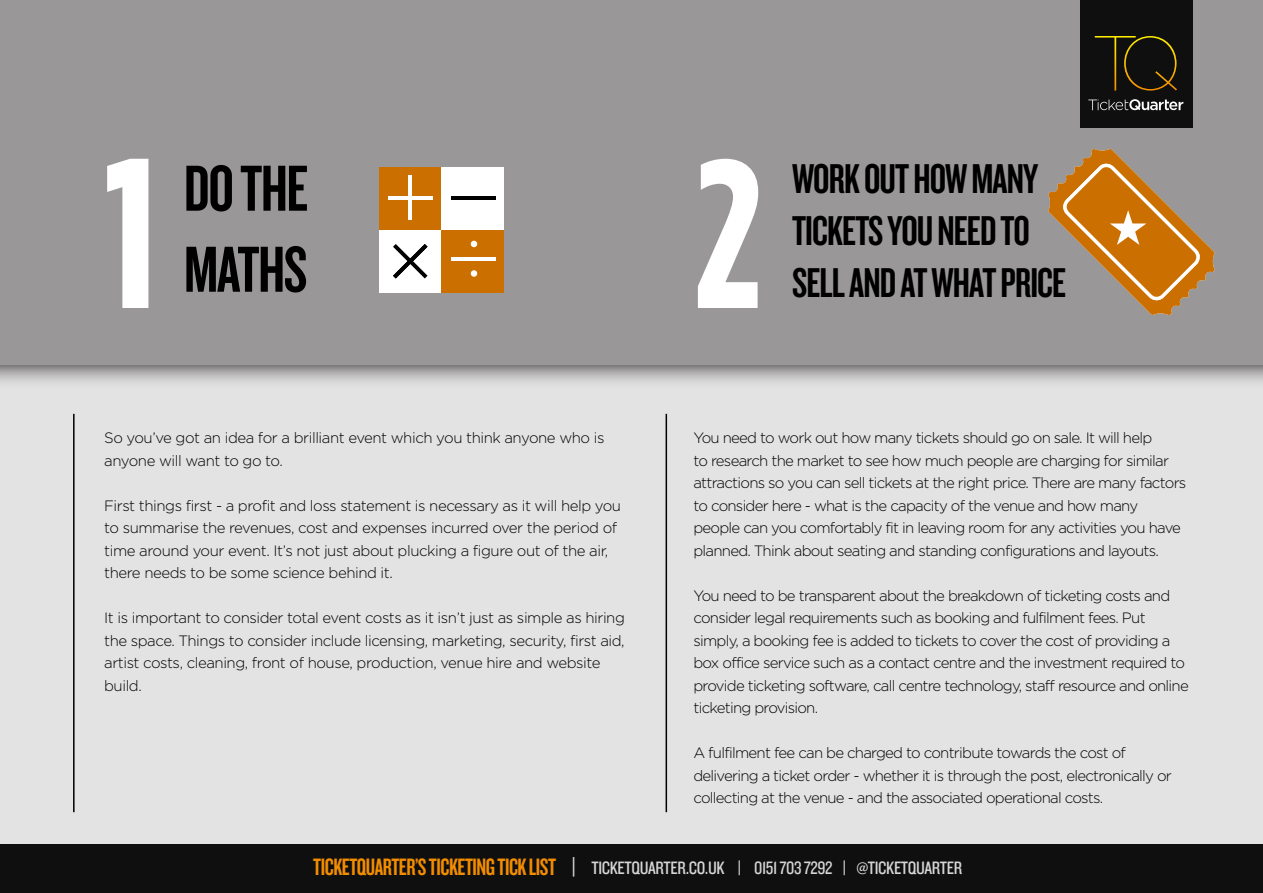
<style>
.page{position:relative;width:1263px;height:893px;background:#fff}
.page>*{position:absolute;margin:0;border:0;box-sizing:border-box;transform-origin:0 0}
.t1{font:700 211.65px "Gotham Condensed";color:#fff}
.t2{font:67.5px/81px "Knockout HTF48 Featherweight";letter-spacing:-.02em;color:#000}
.t3{font:43.2px/51.9px "Knockout HTF48 Featherweight";letter-spacing:-.02em;color:#000}
.t4{font:18.6px "Knockout HTF29 Junior Liteweight";letter-spacing:-.02em;color:#d6d6d6}
.t5{font:300 15px/22.5px "Gotham";letter-spacing:-.05em;color:#000}
.t6{font:300 15px/22.5px "Gotham";letter-spacing:-.03em;color:#000}
.s1{font-family:"Knockout HTF48 Featherweight";font-size:24.6px;color:#f28c00}
.s2{font-family:"Knockout HTF48 Featherweight";font-size:24.6px}
</style>
<div class="page">
<div style="left:0;top:0;width:1263px;height:365px;background:#9a9798"></div>
<div style="left:1079px;top:0;width:113px;height:128px;background:#0f0f0f"></div>
<svg style="left:1088px;top:99px;width:95px;height:11px"></svg>
<svg style="left:1095px;top:36px;width:82px;height:55px"></svg>
<div style="left:0;top:843px;width:1263px;height:50px;background:#0f0f0f"></div>
<div style="left:0;top:380px;width:1263px;height:463px;background:#e3e3e3"></div>
<svg style="left:0;top:365px;width:1263px;height:18px"></svg>
<svg style="left:1048px;top:149px;width:167px;height:167px;background:#b68955"></svg>
<hr style="left:665px;top:414px;width:2px;height:398px;background:#000">
<hr style="left:73px;top:414px;width:2px;height:398px;background:#000">
<div style="left:379px;top:168px;width:63px;height:62px;background:#ca6f00"></div>
<div style="left:379px;top:230px;width:63px;height:63px;background:#fff"></div>
<div style="left:442px;top:168px;width:62px;height:62px;background:#fff"></div>
<div style="left:442px;top:230px;width:62px;height:63px;background:#ca6f00"></div>
<hr style="left:408px;top:175px;width:4px;height:45px;background:#fff">
<hr style="left:388px;top:196px;width:45px;height:4px;background:#fff">
<svg style="left:393px;top:244px;width:35px;height:34px"></svg>
<hr style="left:451px;top:196px;width:45px;height:4px;background:#000">
<hr style="left:451px;top:257px;width:45px;height:4px;background:#fff">
<svg style="left:471px;top:241px;width:6px;height:6px"></svg>
<div style="left:471px;top:270px;width:6px;height:7px;background:#fff;border-radius:50%"></div>
<h1 class="t1" style="left:104px;top:115px;width:55px">1</h1>
<h3 class="t3" style="left:792px;top:154px;width:248px">WORK OUT HOW MANY<br>TICKETS YOU NEED TO</h3>
<h1 class="t1" style="left:693px;top:115px;width:69px">2</h1>
<h2 class="t2" style="left:184px;top:149px;width:126px">DO THE<br>MATHS</h2>
<h3 class="t3" style="left:792px;top:258px;width:276px">SELL AND AT WHAT PRICE</h3>
<p class="t6" style="left:104px;top:426px;width:502px">So you’ve got an idea for a brilliant event which you think anyone who is anyone will want to go to.</p>
<p class="t6" style="left:104px;top:494px;width:518px">First things first - a profit and loss statement is necessary as it will help you to summarise the revenues, cost and expenses incurred over the period of time around your event. It’s not just about plucking a figure out of the air, there needs to be some science behind it.</p>
<p class="t6" style="left:104px;top:606px;width:522px">It is important to consider total event costs as it isn’t just as simple as hiring the space. Things to consider include licensing, marketing, security, first aid, artist costs, cleaning, front of house, production, venue hire and website build.</p>
<p class="t5" style="left:693px;top:426px;width:494px">You need to work out how many tickets should go on sale. It will help<br>to research the market to see how much people are charging for similar attractions so you can sell tickets at the right price. There are many factors to consider here - what is the capacity of the venue and how many people can you comfortably fit in leaving room for any activities you have planned. Think about seating and standing configurations and layouts.</p>
<p class="t5" style="left:693px;top:584px;width:497px">You need to be transparent about the breakdown of ticketing costs and consider legal requirements such as booking and fulfilment fees. Put simply, a booking fee is added to tickets to cover the cost of providing a box office service such as a contact centre and the investment required to provide ticketing software, call centre technology, staff resource and online ticketing provision.</p>
<p class="t5" style="left:693px;top:741px;width:480px">A fulfilment fee can be charged to contribute towards the cost of delivering a ticket order - whether it is through the post, electronically or collecting at the venue - and the associated operational costs.</p>
<p class="t4" style="left:313px;top:858px;width:650px"><span class="s1">TICKETQUARTER’S TICKETING TICK LIST</span> <span class="s2">|</span> TICKETQUARTER.CO.UK | 0151 703 7292 | @TICKETQUARTER</p>
</div>
